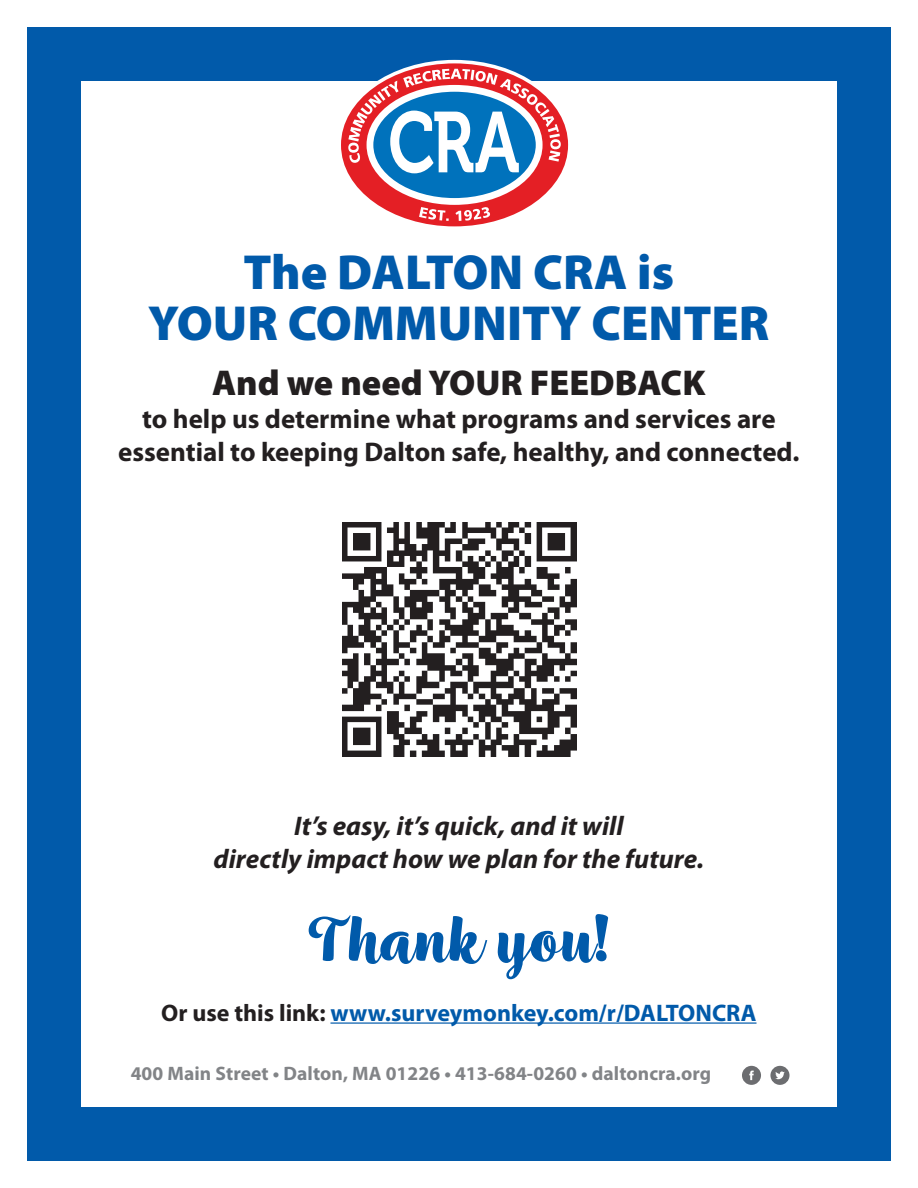
<style>
.page{position:relative;width:918px;height:1188px;background:#fff}
.page>*{position:absolute;margin:0;border:0;box-sizing:border-box;transform-origin:0 0}
.t1{font:700 72px "Wreath";color:#015aaa}
.t2{font:900 49.5px/51px "Myriad Pro";color:#015aaa;text-align:center}
.t3{font:900 36px "Myriad Pro";color:#231f20}
.t4{font:700 27px/33px "Myriad Pro";color:#231f20;text-align:center}
.t5{font:italic 700 27px/33px "Myriad Pro";color:#231f20;text-align:center}
.t6{font:700 24px "Myriad Pro";color:#015aaa}
.t7{font:700 19.5px "Myriad Pro";letter-spacing:.005em;color:#828487}
.s1{color:#231f20}
</style>
<div class="page">
<div style="left:27px;top:27px;width:864px;height:1134px;background:#015aaa"></div>
<div style="left:81px;top:81px;width:756px;height:1026px;background:#fff"></div>
<img style="left:343px;top:522px;width:234px;height:234px">
<svg style="left:742px;top:1066px;width:19px;height:19px"></svg>
<svg style="left:770px;top:1066px;width:20px;height:19px"></svg>
<svg style="left:339px;top:62px;width:231px;height:166px;background:#e84247"></svg>
<div style="left:337px;top:60px;width:235px;height:170px;border:4px solid #fff;border-radius:50%"></div>
<div style="left:370px;top:88px;width:169px;height:113px;background:#0072bc;border-radius:50%"></div>
<div style="left:367px;top:85px;width:176px;height:120px;border:7px solid #fff;border-radius:50%"></div>
<svg style="left:348px;top:69px;width:213px;height:104px"></svg>
<svg style="left:419px;top:207px;width:30px;height:14px"></svg>
<svg style="left:455px;top:207px;width:36px;height:14px"></svg>
<hr style="left:330px;top:1022px;width:427px;height:2px;background:#015aaa">
<h2 class="t2" style="left:148px;top:250px;width:623px">The DALTON CRA is<br>YOUR COMMUNITY CENTER</h2>
<h3 class="t3" style="left:212px;top:369px;width:495px">And we need YOUR FEEDBACK</h3>
<p class="t4" style="left:118px;top:405px;width:683px">to help us determine what programs and services are essential to keeping Dalton safe, healthy, and connected.</p>
<p class="t5" style="left:214px;top:811px;width:492px">It’s easy, it’s quick, and it will<br>directly impact how we plan for the future.</p>
<h1 class="t1" style="left:308px;top:916px;width:302px">Thank you!</h1>
<p class="t6" style="left:161px;top:1003px;width:597px"><span class="s1">Or use this link:</span> www.surveymonkey.com/r/DALTONCRA</p>
<p class="t7" style="left:131px;top:1066px;width:582px">400 Main Street • Dalton, MA 01226 • 413-684-0260 • daltoncra.org</p>
</div>
